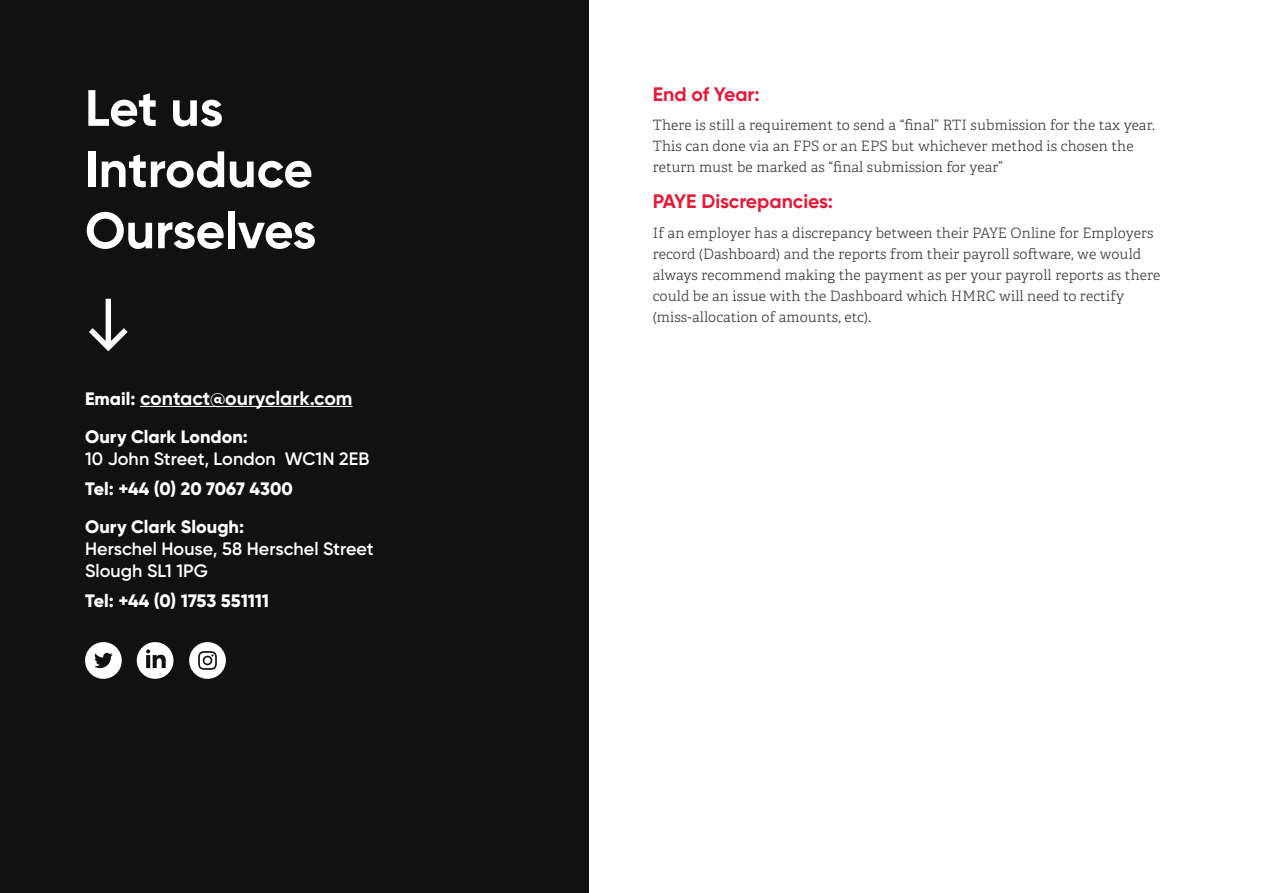
<style>
.page{position:relative;width:1263px;height:893px;background:#fff}
.page>*{position:absolute;margin:0;border:0;box-sizing:border-box;transform-origin:0 0}
.Content_Title{font:700 51px/61.2px "Gilroy";color:#fff}
.Content_Title-2{font:700 19.5px "Gilroy";color:#e31b3b}
.Content_Title-3{font:700 19.5px "Gilroy";color:#fff}
.New_title{font:600 18px/21.6px "Gilroy";color:#fff}
.New_title-2{font:800 18px "Gilroy";color:#fff}
.Body_Text{font:300 14.25px/21px "Adelle";letter-spacing:.01em;color:#3e3e3f}
.s1{font-weight:800;font-size:18px}
.s2{font-weight:800}
</style>
<div class="page">
<div style="left:0;top:0;width:589px;height:893px;background:#111"></div>
<hr style="left:140px;top:406px;width:212px;height:1px;background:#fff">
<svg style="left:89px;top:299px;width:39px;height:52px"></svg>
<svg style="left:85px;top:642px;width:37px;height:37px"></svg>
<svg style="left:137px;top:642px;width:36px;height:37px"></svg>
<svg style="left:189px;top:642px;width:37px;height:37px"></svg>
<svg style="left:204px;top:657px;width:7px;height:7px"></svg>
<p class="Content_Title" style="left:85px;top:77px;width:233px">Let us<br>Introduce<br>Ourselves</p>
<p class="Content_Title-3" style="left:85px;top:385px;width:269px"><span class="s1">Email:</span> contact@ouryclark.com</p>
<p class="New_title" style="left:85px;top:426px;width:286px"><span class="s2">Oury Clark London:<br></span>10 John Street, London WC1N 2EB</p>
<p class="New_title-2" style="left:85px;top:477px;width:209px">Tel: +44 (0) 20 7067 4300</p>
<p class="New_title" style="left:85px;top:516px;width:290px"><span class="s2">Oury Clark Slough:<br></span>Herschel House, 58 Herschel Street<br>Slough SL1 1PG</p>
<p class="New_title-2" style="left:85px;top:589px;width:186px">Tel: +44 (0) 1753 551111</p>
<p class="Content_Title-2" style="left:653px;top:82px;width:108px">End of Year:</p>
<p class="Body_Text" style="left:653px;top:115px;width:504px">There is still a requirement to send a “final” RTI submission for the tax year.<br>This can done via an FPS or an EPS but whichever method is chosen the return must be marked as “final submission for year”</p>
<p class="Content_Title-2" style="left:653px;top:189px;width:182px">PAYE Discrepancies:</p>
<p class="Body_Text" style="left:653px;top:223px;width:509px">If an employer has a discrepancy between their PAYE Online for Employers record (Dashboard) and the reports from their payroll software, we would always recommend making the payment as per your payroll reports as there could be an issue with the Dashboard which HMRC will need to rectify (miss-allocation of amounts, etc).</p>
</div>
